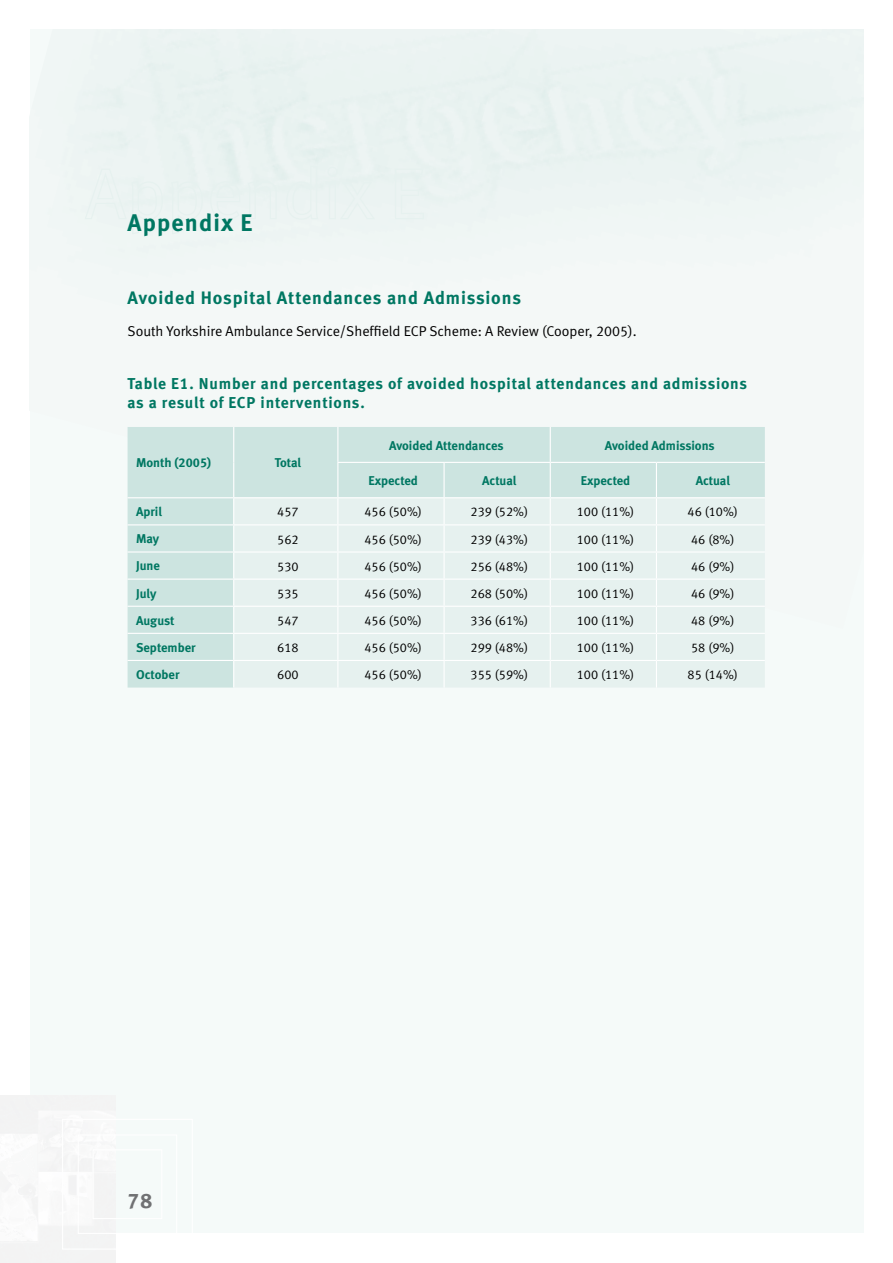
<style>
.page{position:relative;width:893px;height:1263px;background:#fff}
.page>*{position:absolute;margin:0;border:0;box-sizing:border-box;transform-origin:0 0}
.t1{font:24px "Meta Bold LF";letter-spacing:.05em;color:#007762}
.t2{font:21px "Meta Bold LF";color:#707173}
.t3{font:18px "Meta Bold LF";letter-spacing:.05em;color:#007762}
.t4{font:15.75px/18.9px "Meta Bold LF";letter-spacing:.05em;color:#007762}
.t5{font:14.25px "Meta Normal LF";color:#000}
.t6{font:12.75px "Meta Normal LF";color:#000}
.t7{font:12.75px "Meta Bold LF";color:#007762}
</style>
<div class="page">
<div style="left:30px;top:30px;width:833px;height:1203px;background:#f5faf9"></div>
<svg style="left:84px;top:168px;width:79px;height:67px"></svg>
<div style="left:171px;top:181px;width:32px;height:54px;background:#ebf3f2"></div>
<svg style="left:210px;top:181px;width:31px;height:40px"></svg>
<svg style="left:247px;top:181px;width:30px;height:39px"></svg>
<div style="left:286px;top:165px;width:33px;height:55px;background:#ebf3f2"></div>
<div style="left:327px;top:166px;width:48px;height:54px;background:#eaf3f1"></div>
<div style="left:394px;top:168px;width:30px;height:52px;background:#eaf3f1"></div>
<div style="left:128px;top:427px;width:637px;height:260px;background:#cce4e0"></div>
<div style="left:234px;top:498px;width:531px;height:189px;background:#e6f1ef"></div>
<hr style="left:233px;top:427px;width:1px;height:35px;background:#fff">
<hr style="left:233px;top:462px;width:1px;height:35px;background:#fff">
<hr style="left:337px;top:427px;width:1px;height:35px;background:#fff">
<hr style="left:550px;top:427px;width:1px;height:35px;background:#fff">
<hr style="left:337px;top:462px;width:107px;height:1px;background:#fff">
<hr style="left:337px;top:463px;width:1px;height:34px;background:#fff">
<hr style="left:444px;top:462px;width:106px;height:1px;background:#fff">
<hr style="left:443px;top:463px;width:2px;height:34px;background:#fff">
<hr style="left:550px;top:462px;width:106px;height:1px;background:#fff">
<hr style="left:550px;top:463px;width:1px;height:34px;background:#fff">
<hr style="left:656px;top:462px;width:109px;height:1px;background:#fff">
<hr style="left:656px;top:463px;width:1px;height:34px;background:#fff">
<hr style="left:128px;top:497px;width:106px;height:1px;background:#fff">
<hr style="left:234px;top:497px;width:104px;height:1px;background:#fff">
<hr style="left:338px;top:497px;width:106px;height:1px;background:#fff">
<hr style="left:444px;top:497px;width:106px;height:1px;background:#fff">
<hr style="left:443px;top:498px;width:2px;height:26px;background:#fff">
<hr style="left:550px;top:497px;width:106px;height:1px;background:#fff">
<hr style="left:656px;top:497px;width:109px;height:1px;background:#fff">
<hr style="left:128px;top:524px;width:106px;height:1px;background:#fff">
<hr style="left:234px;top:524px;width:104px;height:1px;background:#fff">
<hr style="left:338px;top:524px;width:106px;height:1px;background:#fff">
<hr style="left:444px;top:524px;width:106px;height:1px;background:#fff">
<hr style="left:443px;top:525px;width:2px;height:26px;background:#fff">
<hr style="left:550px;top:524px;width:106px;height:1px;background:#fff">
<hr style="left:656px;top:524px;width:109px;height:1px;background:#fff">
<hr style="left:128px;top:551px;width:106px;height:2px;background:#fff">
<hr style="left:234px;top:551px;width:104px;height:2px;background:#fff">
<hr style="left:338px;top:551px;width:106px;height:2px;background:#fff">
<hr style="left:444px;top:551px;width:106px;height:2px;background:#fff">
<hr style="left:443px;top:553px;width:2px;height:25px;background:#fff">
<hr style="left:550px;top:551px;width:106px;height:2px;background:#fff">
<hr style="left:656px;top:551px;width:109px;height:2px;background:#fff">
<hr style="left:128px;top:578px;width:106px;height:2px;background:#fff">
<hr style="left:234px;top:578px;width:104px;height:2px;background:#fff">
<hr style="left:338px;top:578px;width:106px;height:2px;background:#fff">
<hr style="left:444px;top:578px;width:106px;height:2px;background:#fff">
<hr style="left:443px;top:580px;width:2px;height:26px;background:#fff">
<hr style="left:550px;top:578px;width:106px;height:2px;background:#fff">
<hr style="left:656px;top:578px;width:109px;height:2px;background:#fff">
<hr style="left:128px;top:606px;width:106px;height:1px;background:#fff">
<hr style="left:234px;top:606px;width:104px;height:1px;background:#fff">
<hr style="left:338px;top:606px;width:106px;height:1px;background:#fff">
<hr style="left:444px;top:606px;width:106px;height:1px;background:#fff">
<hr style="left:443px;top:607px;width:2px;height:26px;background:#fff">
<hr style="left:550px;top:606px;width:106px;height:1px;background:#fff">
<hr style="left:656px;top:606px;width:109px;height:1px;background:#fff">
<hr style="left:128px;top:633px;width:106px;height:1px;background:#fff">
<hr style="left:234px;top:633px;width:104px;height:1px;background:#fff">
<hr style="left:338px;top:633px;width:106px;height:1px;background:#fff">
<hr style="left:444px;top:633px;width:106px;height:1px;background:#fff">
<hr style="left:443px;top:634px;width:2px;height:26px;background:#fff">
<hr style="left:550px;top:633px;width:106px;height:1px;background:#fff">
<hr style="left:656px;top:633px;width:109px;height:1px;background:#fff">
<hr style="left:128px;top:660px;width:106px;height:1px;background:#fff">
<hr style="left:234px;top:660px;width:104px;height:1px;background:#fff">
<svg style="left:233px;top:498px;width:1px;height:189px"></svg>
<hr style="left:338px;top:660px;width:106px;height:1px;background:#fff">
<svg style="left:337px;top:498px;width:1px;height:189px"></svg>
<hr style="left:444px;top:660px;width:106px;height:1px;background:#fff">
<hr style="left:443px;top:661px;width:2px;height:26px;background:#fff">
<hr style="left:550px;top:660px;width:106px;height:1px;background:#fff">
<svg style="left:550px;top:498px;width:1px;height:189px"></svg>
<hr style="left:656px;top:660px;width:109px;height:1px;background:#fff">
<svg style="left:656px;top:498px;width:1px;height:189px"></svg>
<h1 class="t1" style="left:128px;top:209px;width:126px">Appendix E</h1>
<h3 class="t3" style="left:128px;top:287px;width:395px">Avoided Hospital Attendances and Admissions</h3>
<p class="t5" style="left:128px;top:323px;width:510px">South Yorkshire Ambulance Service/Sheffield ECP Scheme: A Review (Cooper, 2005).</p>
<p class="t4" style="left:128px;top:374px;width:621px">Table E1 . Number and percentages of avoided hospital attendances and admissions as a result of ECP interventions.</p>
<p class="t7" style="left:136px;top:455px;width:77px">Month (2005)</p>
<p class="t7" style="left:275px;top:455px;width:28px">Total</p>
<p class="t7" style="left:389px;top:438px;width:116px">Avoided Attendances</p>
<p class="t7" style="left:605px;top:438px;width:111px">Avoided Admissions</p>
<p class="t7" style="left:368px;top:473px;width:51px">Expected</p>
<p class="t7" style="left:482px;top:473px;width:36px">Actual</p>
<p class="t7" style="left:581px;top:473px;width:51px">Expected</p>
<p class="t7" style="left:696px;top:473px;width:36px">Actual</p>
<p class="t7" style="left:136px;top:504px;width:27px">April</p>
<p class="t6" style="left:277px;top:505px;width:23px">457</p>
<p class="t6" style="left:364px;top:505px;width:59px">456 (50%)</p>
<p class="t6" style="left:471px;top:505px;width:59px">239 (52%)</p>
<p class="t6" style="left:577px;top:505px;width:59px">100 (11%)</p>
<p class="t6" style="left:688px;top:505px;width:52px">46 (10%)</p>
<p class="t7" style="left:136px;top:531px;width:25px">May</p>
<p class="t6" style="left:277px;top:532px;width:23px">562</p>
<p class="t6" style="left:364px;top:532px;width:59px">456 (50%)</p>
<p class="t6" style="left:471px;top:532px;width:59px">239 (43%)</p>
<p class="t6" style="left:577px;top:532px;width:59px">100 (11%)</p>
<p class="t6" style="left:691px;top:532px;width:45px">46 (8%)</p>
<p class="t7" style="left:136px;top:558px;width:25px">June</p>
<p class="t6" style="left:277px;top:559px;width:23px">530</p>
<p class="t6" style="left:364px;top:559px;width:59px">456 (50%)</p>
<p class="t6" style="left:471px;top:559px;width:59px">256 (48%)</p>
<p class="t6" style="left:577px;top:559px;width:59px">100 (11%)</p>
<p class="t6" style="left:691px;top:559px;width:45px">46 (9%)</p>
<p class="t7" style="left:136px;top:585px;width:22px">July</p>
<p class="t6" style="left:277px;top:586px;width:23px">535</p>
<p class="t6" style="left:364px;top:586px;width:59px">456 (50%)</p>
<p class="t6" style="left:471px;top:586px;width:59px">268 (50%)</p>
<p class="t6" style="left:577px;top:586px;width:59px">100 (11%)</p>
<p class="t6" style="left:691px;top:586px;width:45px">46 (9%)</p>
<p class="t7" style="left:136px;top:613px;width:40px">August</p>
<p class="t6" style="left:277px;top:613px;width:23px">547</p>
<p class="t6" style="left:364px;top:613px;width:59px">456 (50%)</p>
<p class="t6" style="left:471px;top:613px;width:59px">336 (61%)</p>
<p class="t6" style="left:577px;top:613px;width:59px">100 (11%)</p>
<p class="t6" style="left:691px;top:613px;width:45px">48 (9%)</p>
<p class="t7" style="left:136px;top:640px;width:61px">September</p>
<p class="t6" style="left:277px;top:640px;width:23px">618</p>
<p class="t6" style="left:364px;top:640px;width:59px">456 (50%)</p>
<p class="t6" style="left:471px;top:640px;width:59px">299 (48%)</p>
<p class="t6" style="left:577px;top:640px;width:59px">100 (11%)</p>
<p class="t6" style="left:691px;top:640px;width:45px">58 (9%)</p>
<p class="t7" style="left:136px;top:667px;width:45px">October</p>
<p class="t6" style="left:277px;top:667px;width:23px">600</p>
<p class="t6" style="left:364px;top:667px;width:59px">456 (50%)</p>
<p class="t6" style="left:471px;top:667px;width:59px">355 (59%)</p>
<p class="t6" style="left:577px;top:667px;width:59px">100 (11%)</p>
<p class="t6" style="left:688px;top:667px;width:52px">85 (14%)</p>
<h2 class="t2" style="left:128px;top:1188px;width:26px">78</h2>
</div>
